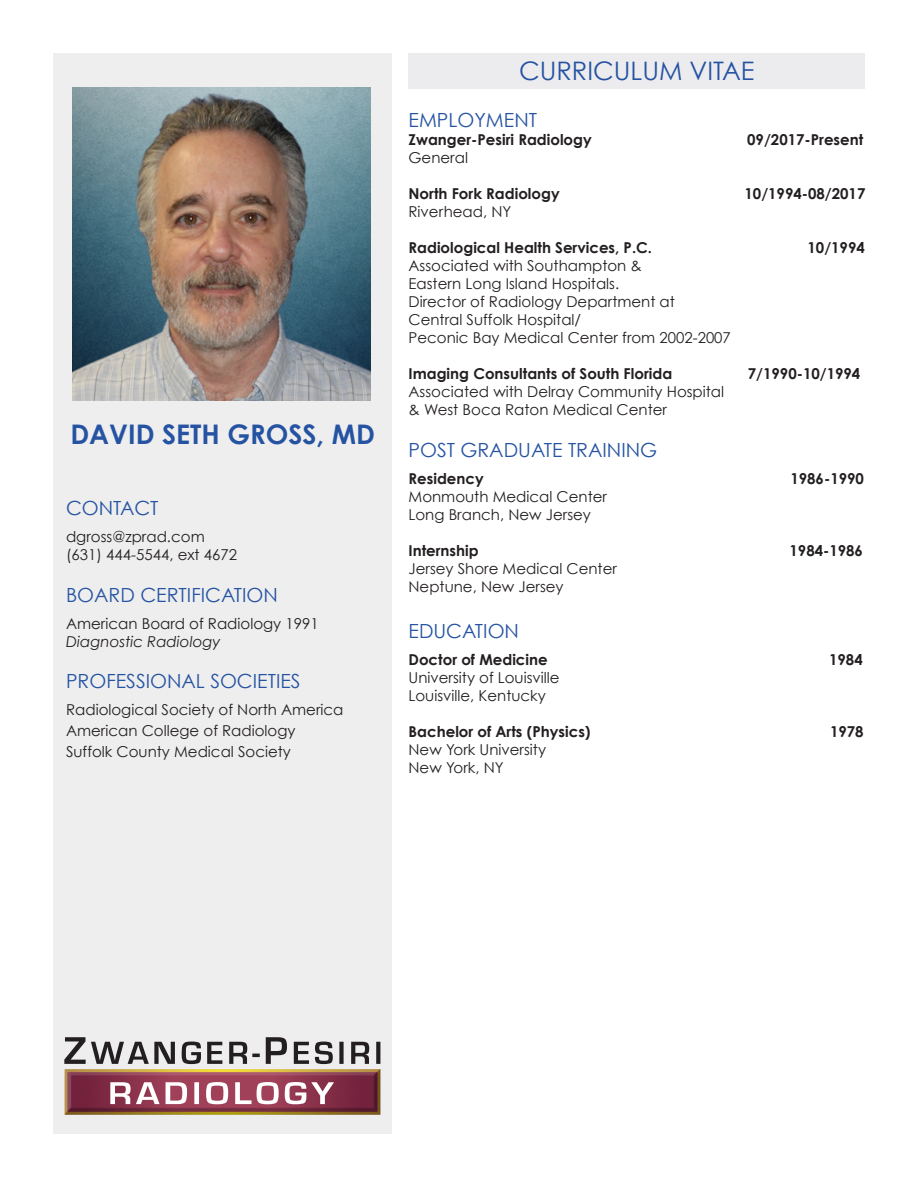
<style>
.page{position:relative;width:918px;height:1188px;background:#fff}
.page>*{position:absolute;margin:0;border:0;box-sizing:border-box;transform-origin:0 0}
.t1{font:700 27px "Century Gothic";color:#2553a2}
.t2{font:25.5px "Century Gothic";color:#2553a2}
.t3{font:19.5px "Century Gothic";color:#2553a2}
.t4{font:15px "Century Gothic";color:#231f20}
.t5{font:700 15px "Century Gothic";color:#231f20}
.t6{font:italic 15px "Century Gothic";color:#231f20}
</style>
<div class="page">
<div style="left:53px;top:53px;width:339px;height:1081px;background:#eeeeef"></div>
<div style="left:409px;top:53px;width:456px;height:36px;background:#ececee"></div>
<svg style="left:64px;top:1069px;width:317px;height:46px;background:#8f4a46"></svg>
<svg style="left:110px;top:1082px;width:224px;height:22px;background:#c18998"></svg>
<svg style="left:64px;top:1037px;width:316px;height:27px"></svg>
<img style="left:72px;top:87px;width:299px;height:314px">
<p class="t1" style="left:70px;top:417px;width:306px">DAVID SETH GROSS, MD</p>
<p class="t3" style="left:66px;top:497px;width:94px">CONTACT</p>
<p class="t4" style="left:66px;top:528px;width:140px">dgross@zprad.com</p>
<p class="t4" style="left:66px;top:546px;width:173px">(631) 444-5544, ext 4672</p>
<p class="t3" style="left:66px;top:583px;width:213px">BOARD CERTIFICATION</p>
<p class="t4" style="left:66px;top:614px;width:254px">American Board of Radiology 1991</p>
<p class="t6" style="left:66px;top:632px;width:156px">Diagnostic Radiology</p>
<p class="t3" style="left:66px;top:669px;width:236px">PROFESSIONAL SOCIETIES</p>
<p class="t4" style="left:66px;top:701px;width:279px">Radiological Society of North America</p>
<p class="t4" style="left:66px;top:722px;width:231px">American College of Radiology</p>
<p class="t4" style="left:66px;top:743px;width:226px">Suffolk County Medical Society</p>
<p class="t2" style="left:519px;top:55px;width:237px">CURRICULUM VITAE</p>
<p class="t3" style="left:409px;top:108px;width:130px">EMPLOYMENT</p>
<p class="t5" style="left:409px;top:130px;width:185px">Zwanger-Pesiri Radiology</p>
<p class="t5" style="left:747px;top:130px;width:118px">09/2017-Present</p>
<p class="t4" style="left:409px;top:149px;width:61px">General</p>
<p class="t5" style="left:409px;top:184px;width:153px">North Fork Radiology</p>
<p class="t5" style="left:745px;top:184px;width:122px">10/1994-08/2017</p>
<p class="t4" style="left:409px;top:203px;width:104px">Riverhead, NY</p>
<p class="t5" style="left:409px;top:238px;width:245px">Radiological Health Services, P.C.</p>
<p class="t5" style="left:808px;top:238px;width:59px">10/1994</p>
<p class="t4" style="left:409px;top:257px;width:235px">Associated with Southampton &amp;</p>
<p class="t4" style="left:409px;top:275px;width:212px">Eastern Long Island Hospitals.</p>
<p class="t4" style="left:409px;top:293px;width:268px">Director of Radiology Department at</p>
<p class="t4" style="left:409px;top:311px;width:174px">Central Suffolk Hospital/</p>
<p class="t4" style="left:409px;top:329px;width:324px">Peconic Bay Medical Center from 2002-2007</p>
<p class="t5" style="left:409px;top:364px;width:265px">Imaging Consultants of South Florida</p>
<p class="t5" style="left:748px;top:364px;width:114px">7/1990-10/1994</p>
<p class="t4" style="left:409px;top:383px;width:317px">Associated with Delray Community Hospital</p>
<p class="t4" style="left:409px;top:401px;width:260px">&amp; West Boca Raton Medical Center</p>
<p class="t3" style="left:409px;top:438px;width:250px">POST GRADUATE TRAINING</p>
<p class="t5" style="left:409px;top:469px;width:77px">Residency</p>
<p class="t5" style="left:790px;top:469px;width:75px">1986-1990</p>
<p class="t4" style="left:409px;top:487px;width:200px">Monmouth Medical Center</p>
<p class="t4" style="left:409px;top:505px;width:184px">Long Branch, New Jersey</p>
<p class="t5" style="left:409px;top:541px;width:72px">Internship</p>
<p class="t5" style="left:790px;top:541px;width:75px">1984-1986</p>
<p class="t4" style="left:409px;top:559px;width:210px">Jersey Shore Medical Center</p>
<p class="t4" style="left:409px;top:577px;width:157px">Neptune, New Jersey</p>
<p class="t3" style="left:409px;top:619px;width:112px">EDUCATION</p>
<p class="t5" style="left:409px;top:650px;width:141px">Doctor of Medicine</p>
<p class="t5" style="left:829px;top:650px;width:35px">1984</p>
<p class="t4" style="left:409px;top:669px;width:153px">University of Louisville</p>
<p class="t4" style="left:409px;top:687px;width:139px">Louisville, Kentucky</p>
<p class="t5" style="left:409px;top:722px;width:184px">Bachelor of Arts (Physics)</p>
<p class="t5" style="left:830px;top:722px;width:35px">1978</p>
<p class="t4" style="left:409px;top:741px;width:139px">New York University</p>
<p class="t4" style="left:409px;top:759px;width:97px">New York, NY</p>
</div>
